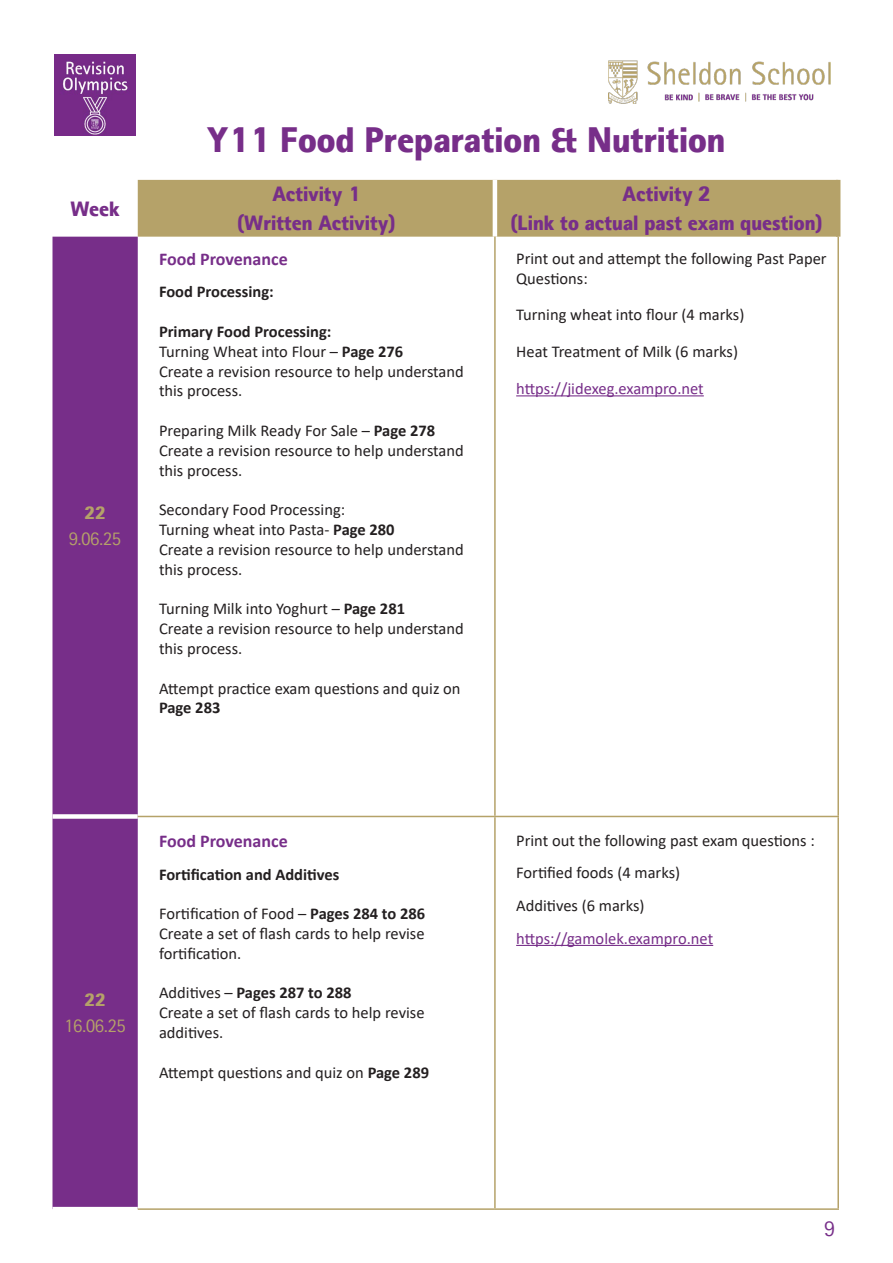
<style>
.page{position:relative;width:893px;height:1263px;background:#fff}
.page>*{position:absolute;margin:0;border:0;box-sizing:border-box;transform-origin:0 0}
.t1{font:900 36px "Rotis II Sans Pro";color:#772e89}
.t2{font:900 21px "Rotis II Sans Pro";color:#772e89}
.t3{font:21px "Rotis II Sans Pro";color:#772e89}
.activity_header{font:700 18px "Calibri";color:#772e89}
.t4{font:18px "Rotis II Sans Pro";color:#b5a269}
.t5{font:900 18px "Rotis II Sans Pro";color:#b5a269}
.activity_header-2{font:16.5px/19.8px "Calibri";color:#231f20}
.basic_body{font:16.5px/19.8px "Calibri";color:#231f20}
.basic_body-2{font:700 16.5px "Calibri";color:#231f20}
.activity_header-3{font:700 16.5px "Calibri";color:#231f20}
.activity_header-4{font:16.5px "Calibri";color:#772e89}
.basic_body-3{font:16.5px "Calibri";color:#772e89}
.s1{font-weight:700}
.s2{font-weight:400}
</style>
<div class="page">
<img style="left:608px;top:60px;width:223px;height:43px">
<img style="left:54px;top:54px;width:81px;height:81px">
<div style="left:138px;top:180px;width:698px;height:57px;background:#b5a269"></div>
<div style="left:52px;top:237px;width:86px;height:970px;background:#772e89"></div>
<hr style="left:493px;top:180px;width:4px;height:57px;background:#fff">
<hr style="left:494px;top:237px;width:2px;height:579px;background:#b5a269">
<hr style="left:837px;top:237px;width:2px;height:579px;background:#b5a269">
<hr style="left:494px;top:817px;width:2px;height:391px;background:#b5a269">
<hr style="left:837px;top:817px;width:2px;height:391px;background:#b5a269">
<div style="left:52px;top:814px;width:86px;height:5px;background:#fff"></div>
<hr style="left:138px;top:816px;width:357px;height:1px;background:#b5a269">
<hr style="left:495px;top:816px;width:344px;height:1px;background:#b5a269">
<hr style="left:138px;top:1208px;width:357px;height:2px;background:#b5a269">
<hr style="left:495px;top:1208px;width:344px;height:2px;background:#b5a269">
<hr style="left:836px;top:180px;width:4px;height:57px;background:#b5a269">
<hr style="left:516px;top:395px;width:188px;height:1px;background:#772e89">
<hr style="left:516px;top:945px;width:197px;height:1px;background:#772e89">
<p class="t2" style="left:70px;top:196px;width:51px">Week</p>
<p class="t5" style="left:85px;top:502px;width:23px">22</p>
<p class="t4" style="left:69px;top:528px;width:54px">9.06.25</p>
<p class="t1" style="left:207px;top:119px;width:520px">Y11 Food Preparation &amp; Nutrition</p>
<p class="t2" style="left:272px;top:182px;width:90px">Activity 1</p>
<p class="t2" style="left:237px;top:211px;width:160px">(Written Activity)</p>
<p class="activity_header" style="left:159px;top:246px;width:130px">Food Provenance</p>
<p class="activity_header-3" style="left:159px;top:280px;width:116px">Food Processing:</p>
<p class="activity_header-3" style="left:159px;top:320px;width:174px">Primary Food Processing:</p>
<p class="activity_header-2" style="left:159px;top:341px;width:246px">Turning Wheat into Flour – <span class="s1">Page 276</span></p>
<p class="activity_header-2" style="left:159px;top:361px;width:306px">Create a revision resource to help understand this process.</p>
<p class="activity_header-2" style="left:159px;top:420px;width:278px">Preparing Milk Ready For Sale – <span class="s1">Page 278</span></p>
<p class="activity_header-2" style="left:159px;top:440px;width:306px">Create a revision resource to help understand this process.</p>
<p class="activity_header-2" style="left:159px;top:499px;width:188px">Secondary Food Processing:</p>
<p class="activity_header-2" style="left:159px;top:519px;width:237px">Turning wheat into Pasta- <span class="s1">Page 280</span></p>
<p class="activity_header-2" style="left:159px;top:539px;width:306px">Create a revision resource to help understand this process.</p>
<p class="activity_header-2" style="left:159px;top:598px;width:248px">Turning Milk into Yoghurt – <span class="s1">Page 281</span></p>
<p class="activity_header-2" style="left:159px;top:618px;width:306px">Create a revision resource to help understand this process.</p>
<p class="activity_header-2" style="left:159px;top:678px;width:303px">Attempt practice exam questions and quiz on<br><span class="s1">Page 283</span></p>
<p class="t2" style="left:623px;top:182px;width:90px">Activity 2</p>
<p class="t2" style="left:510px;top:211px;width:314px">(Link to actual past exam question)</p>
<p class="activity_header-2" style="left:516px;top:248px;width:312px">Print out and attempt the following Past Paper<br>Questions:</p>
<p class="activity_header-2" style="left:516px;top:305px;width:230px">Turning wheat into flour (4 marks)</p>
<p class="activity_header-2" style="left:516px;top:341px;width:223px">Heat Treatment of Milk (6 marks)</p>
<p class="activity_header-4" style="left:516px;top:377px;width:189px">https://jidexeg.exampro.net</p>
<p class="t5" style="left:85px;top:989px;width:23px">22</p>
<p class="t4" style="left:64px;top:1016px;width:63px">16.06.25</p>
<p class="activity_header" style="left:159px;top:828px;width:130px">Food Provenance</p>
<p class="basic_body-2" style="left:159px;top:862px;width:182px">Fortification and Additives</p>
<p class="basic_body" style="left:159px;top:903px;width:268px">Fortification of Food – <span class="s1">Pages 284 to 286</span></p>
<p class="basic_body" style="left:159px;top:923px;width:267px">Create a set of flash cards to help revise fortification.</p>
<p class="basic_body-2" style="left:159px;top:981px;width:194px"><span class="s2">Additives –</span> Pages 287 to 288</p>
<p class="basic_body" style="left:159px;top:1002px;width:267px">Create a set of flash cards to help revise additives.</p>
<p class="basic_body" style="left:159px;top:1062px;width:272px">Attempt questions and quiz on <span class="s1">Page 289</span></p>
<p class="basic_body" style="left:516px;top:830px;width:300px">Print out the following past exam questions :</p>
<p class="basic_body" style="left:516px;top:863px;width:166px">Fortified foods (4 marks)</p>
<p class="basic_body" style="left:516px;top:895px;width:130px">Additives (6 marks)</p>
<p class="basic_body-3" style="left:516px;top:927px;width:199px">https://gamolek.exampro.net</p>
<p class="t3" style="left:824px;top:1217px;width:12px">9</p>
</div>
